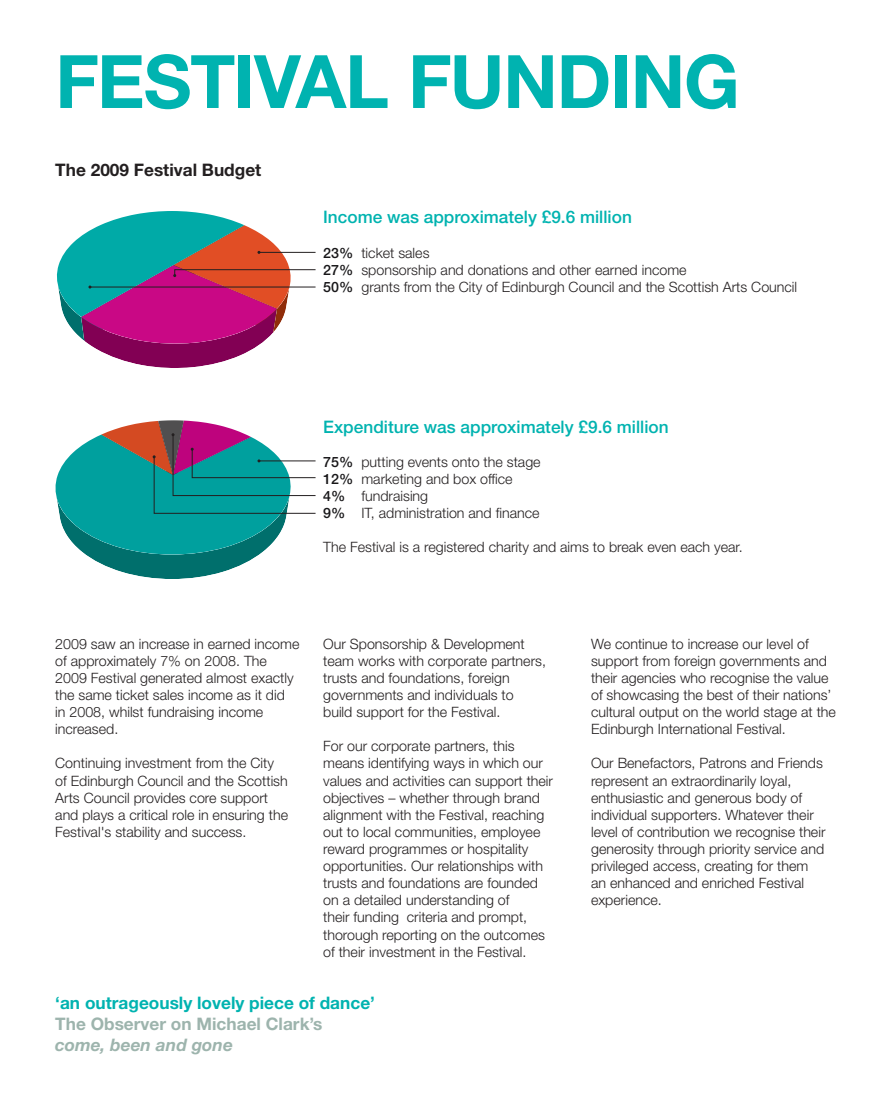
<style>
.page{position:relative;width:893px;height:1106px;background:#fff}
.page>*{position:absolute;margin:0;border:0;box-sizing:border-box;transform-origin:0 0}
.t1{font:700 73.8px "Helvetica Neue LT Std";letter-spacing:-.015em;color:#00b3b0}
.t2{font:500 17.25px "Helvetica Neue LT Std";color:#00b3b0}
.t3{font:700 17.25px "Helvetica Neue LT Std";color:#00b3b0}
.t4{font:700 17.25px "Helvetica Neue LT Std";color:#9db4ad}
.t5{font:700 17.25px "Helvetica Neue LT Std";color:#231f20}
.t6{font:italic 700 17.25px "Helvetica Neue LT Std";color:#9db4ad}
.t7{font:300 14.25px/17.1px "Helvetica Neue LT Std";color:#231f20}
.s1{font-weight:500;color:#181719}
</style>
<div class="page">
<svg style="left:56px;top:211px;width:260px;height:157px"></svg>
<svg style="left:55px;top:420px;width:261px;height:159px"></svg>
<h1 class="t1" style="left:55px;top:36px;width:686px">FESTIVAL FUNDING</h1>
<p class="t5" style="left:55px;top:159px;width:208px">The 2009 Festival Budget</p>
<p class="t2" style="left:323px;top:207px;width:310px">Income was approximately £9.6 million</p>
<p class="t7" style="left:323px;top:244px;width:476px"><span class="s1">23%</span> ticket sales<br><span class="s1">27%</span> sponsorship and donations and other earned income<br><span class="s1">50%</span> grants from the City of Edinburgh Council and the Scottish Arts Council</p>
<p class="t2" style="left:323px;top:416px;width:347px">Expenditure was approximately £9.6 million</p>
<p class="t7" style="left:323px;top:453px;width:219px"><span class="s1">75%</span> putting events onto the stage<br><span class="s1">12%</span> marketing and box office<br><span class="s1">4%</span> fundraising<br><span class="s1">9%</span> IT, administration and finance</p>
<p class="t7" style="left:323px;top:538px;width:421px">The Festival is a registered charity and aims to break even each year.</p>
<p class="t7" style="left:55px;top:635px;width:246px">2009 saw an increase in earned income of approximately 7% on 2008. The<br>2009 Festival generated almost exactly the same ticket sales income as it did<br>in 2008, whilst fundraising income increased.</p>
<p class="t7" style="left:55px;top:754px;width:234px">Continuing investment from the City of Edinburgh Council and the Scottish Arts Council provides core support and plays a critical role in ensuring the Festival's stability and success.</p>
<p class="t7" style="left:323px;top:635px;width:224px">Our Sponsorship &amp; Development team works with corporate partners, trusts and foundations, foreign governments and individuals to build support for the Festival.</p>
<p class="t7" style="left:323px;top:737px;width:231px">For our corporate partners, this means identifying ways in which our values and activities can support their objectives – whether through brand alignment with the Festival, reaching out to local communities, employee reward programmes or hospitality opportunities. Our relationships with trusts and foundations are founded on a detailed understanding of<br>their funding criteria and prompt, thorough reporting on the outcomes of their investment in the Festival.</p>
<p class="t7" style="left:591px;top:635px;width:246px">We continue to increase our level of support from foreign governments and their agencies who recognise the value of showcasing the best of their nations’ cultural output on the world stage at the Edinburgh International Festival.</p>
<p class="t7" style="left:591px;top:754px;width:236px">Our Benefactors, Patrons and Friends represent an extraordinarily loyal, enthusiastic and generous body of individual supporters. Whatever their level of contribution we recognise their generosity through priority service and privileged access, creating for them an enhanced and enriched Festival experience.</p>
<p class="t3" style="left:55px;top:992px;width:321px">‘an outrageously lovely piece of dance’</p>
<p class="t4" style="left:55px;top:1013px;width:269px">The Observer on Michael Clark’s</p>
<p class="t6" style="left:55px;top:1033px;width:179px">come, been and gone</p>
</div>
